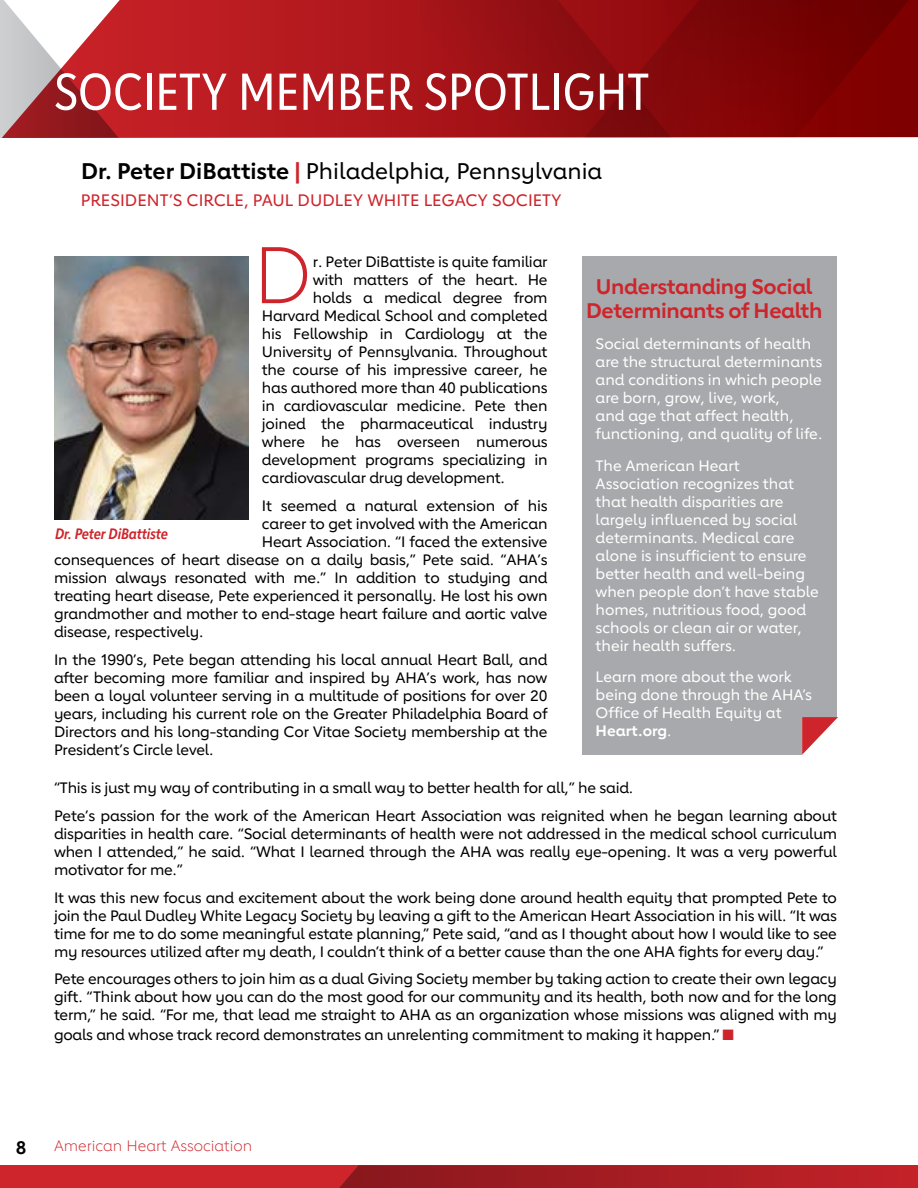
<style>
.page{position:relative;width:918px;height:1188px;background:#fff}
.page>*{position:absolute;margin:0;border:0;box-sizing:border-box;transform-origin:0 0}
._06_body_copy___P{font:300 78.9px "Lub Dub";color:#ce242b}
.t1{font:51px "Lub Dub Condensed";color:#fff}
.t2{font:500 22.5px "Lub Dub";color:#000}
.t3{font:700 21px/24px "Lub Dub";letter-spacing:-.015em;color:#ce242b;text-align:center}
.t4{font:700 18px "Lub Dub";color:#000}
.t5{font:500 16.5px "Lub Dub";color:#ce242b}
._06_body_copy___P-2{font:500 15px/18px "Lub Dub";letter-spacing:-.015em;color:#000;text-align:justify}
.t6{font:500 15px/18px "Lub Dub";color:#fff}
.t7{font:300 15px "Lub Dub";color:#ce242b}
._05_photo_credit___C{font:italic 700 15px "Lub Dub Condensed";letter-spacing:-.01em;color:#ce242b}
.s1{font-weight:700}
.s2{font-weight:700;color:#ce242b}
.s3{color:#ce242b}
</style>
<div class="page">
<svg style="left:2px;top:0;width:916px;height:138px;background:#bc383d"></svg>
<svg style="left:420px;top:0;width:498px;height:137px;background:#89080b"></svg>
<div style="left:0;top:1165px;width:918px;height:23px;background:#ce242b"></div>
<svg style="left:339px;top:1165px;width:577px;height:23px;background:#a61c22"></svg>
<img style="left:54px;top:256px;width:194px;height:264px">
<div style="left:582px;top:256px;width:255px;height:499px;background:#a8a9ac"></div>
<svg style="left:802px;top:717px;width:36px;height:38px"></svg>
<p class="t1" style="left:54px;top:62px;width:597px">SOCIETY MEMBER SPOTLIGHT</p>
<p class="t2" style="left:81px;top:158px;width:522px"><span class="s1">Dr. Peter DiBattiste</span> <span class="s2">|</span> Philadelphia, Pennsylvania</p>
<p class="t5" style="left:81px;top:190px;width:483px">PRESIDENT’S CIRCLE, PAUL DUDLEY WHITE LEGACY SOCIETY</p>
<p class="_06_body_copy___P" style="left:253px;top:229px;width:61px">D</p>
<p class="_06_body_copy___P-2" style="left:313px;top:253px;width:236px">r. Peter DiBattiste is quite familiar</p>
<p class="_06_body_copy___P-2" style="left:313px;top:271px;width:236px">with matters of the heart. He</p>
<p class="_06_body_copy___P-2" style="left:313px;top:289px;width:236px">holds a medical degree from</p>
<p class="_06_body_copy___P-2" style="left:262px;top:307px;width:287px">Harvard Medical School and completed</p>
<p class="_06_body_copy___P-2" style="left:262px;top:325px;width:287px">his Fellowship in Cardiology at the</p>
<p class="_06_body_copy___P-2" style="left:262px;top:343px;width:287px">University of Pennsylvania. Throughout</p>
<p class="_06_body_copy___P-2" style="left:262px;top:361px;width:287px">the course of his impressive career, he</p>
<p class="_06_body_copy___P-2" style="left:262px;top:379px;width:287px">has authored more than 40 publications</p>
<p class="_06_body_copy___P-2" style="left:262px;top:397px;width:287px">in cardiovascular medicine. Pete then</p>
<p class="_06_body_copy___P-2" style="left:262px;top:415px;width:287px">joined the pharmaceutical industry</p>
<p class="_06_body_copy___P-2" style="left:262px;top:433px;width:287px">where he has overseen numerous</p>
<p class="_06_body_copy___P-2" style="left:262px;top:451px;width:287px">development programs specializing in</p>
<p class="_06_body_copy___P-2" style="left:262px;top:469px;width:245px">cardiovascular drug development.</p>
<p class="_06_body_copy___P-2" style="left:262px;top:496px;width:287px">It seemed a natural extension of his</p>
<p class="_06_body_copy___P-2" style="left:262px;top:514px;width:287px">career to get involved with the American</p>
<p class="_06_body_copy___P-2" style="left:262px;top:532px;width:287px">Heart Association. “I faced the extensive</p>
<p class="_06_body_copy___P-2" style="left:54px;top:550px;width:495px">consequences of heart disease on a daily basis,” Pete said. “AHA’s</p>
<p class="_06_body_copy___P-2" style="left:54px;top:568px;width:495px">mission always resonated with me.” In addition to studying and</p>
<p class="_06_body_copy___P-2" style="left:54px;top:586px;width:495px">treating heart disease, Pete experienced it personally. He lost his own</p>
<p class="_06_body_copy___P-2" style="left:54px;top:604px;width:495px">grandmother and mother to end-stage heart failure and aortic valve</p>
<p class="_06_body_copy___P-2" style="left:54px;top:622px;width:151px">disease, respectively.</p>
<p class="_06_body_copy___P-2" style="left:54px;top:650px;width:495px">In the 1990’s, Pete began attending his local annual Heart Ball, and after becoming more familiar and inspired by AHA’s work, has now been a loyal volunteer serving in a multitude of positions for over 20 years, including his current role on the Greater Philadelphia Board of Directors and his long-standing Cor Vitae Society membership at the President’s Circle level.</p>
<p class="_05_photo_credit___C" style="left:55px;top:525px;width:115px">Dr. Peter DiBattiste</p>
<p class="t3" style="left:586px;top:274px;width:238px">Understanding Social<br>Determinants of Health</p>
<p class="t6" style="left:596px;top:335px;width:228px">Social determinants of health are the structural determinants and conditions in which people are born, grow, live, work,<br>and age that affect health, functioning, and quality of life.</p>
<p class="t6" style="left:596px;top:456px;width:225px">The American Heart<br>Association recognizes that that health disparities are largely influenced by social determinants. Medical care alone is insufficient to ensure better health and well-being when people don’t have stable homes, nutritious food, good schools or clean air or water, their health suffers.</p>
<p class="t6" style="left:596px;top:668px;width:218px">Learn more about the work being done through the AHA’s<br>Office of Health Equity at<br><span class="s1">Heart.org</span>.</p>
<p class="_06_body_copy___P-2" style="left:54px;top:779px;width:581px">“This is just my way of contributing in a small way to better health for all,” he said.</p>
<p class="_06_body_copy___P-2" style="left:54px;top:806px;width:785px">Pete’s passion for the work of the American Heart Association was reignited when he began learning about disparities in health care. “Social determinants of health were not addressed in the medical school curriculum when I attended,” he said. “What I learned through the AHA was really eye-opening. It was a very powerful motivator for me.”</p>
<p class="_06_body_copy___P-2" style="left:54px;top:888px;width:785px">It was this new focus and excitement about the work being done around health equity that prompted Pete to join the Paul Dudley White Legacy Society by leaving a gift to the American Heart Association in his will. “It was time for me to do some meaningful estate planning,” Pete said, “and as I thought about how I would like to see my resources utilized after my death, I couldn’t think of a better cause than the one AHA fights for every day.”</p>
<p class="_06_body_copy___P-2" style="left:54px;top:970px;width:785px">Pete encourages others to join him as a dual Giving Society member by taking action to create their own legacy gift. “Think about how you can do the most good for our community and its health, both now and for the long term,” he said. “For me, that lead me straight to AHA as an organization whose missions was aligned with my</p>
<p class="_06_body_copy___P-2" style="left:54px;top:1025px;width:681px">goals and whose track record demonstrates an unrelenting commitment to making it happen.” <span class="s3">■</span></p>
<p class="t4" style="left:16px;top:1137px;width:12px">8</p>
<p class="t7" style="left:54px;top:1137px;width:200px">American Heart Association</p>
</div>
